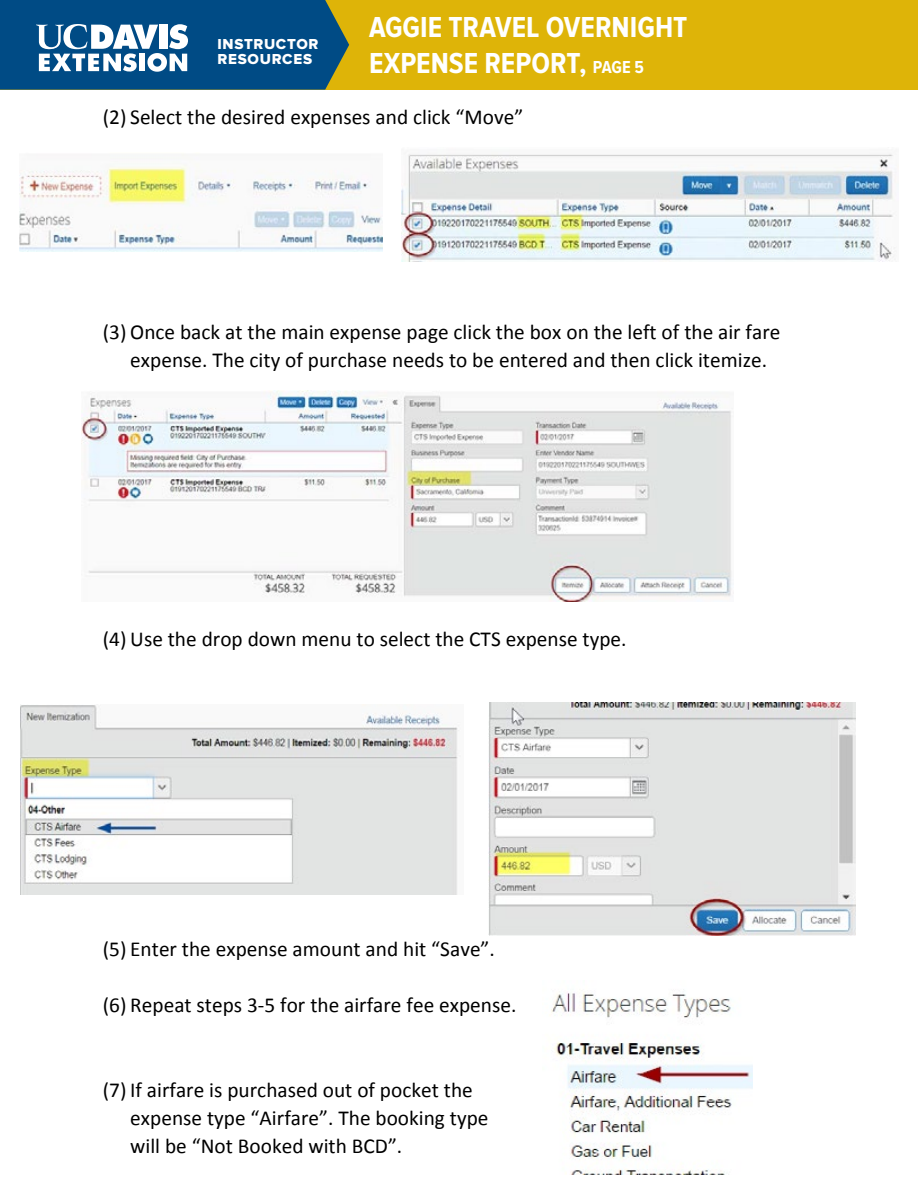
<style>
.page{position:relative;width:918px;height:1188px;background:#fff}
.page>*{position:absolute;margin:0;border:0;box-sizing:border-box;transform-origin:0 0}
.t1{font:700 30px/36px "Proxima Nova Cond";color:#fff}
.t2{font:21.3px/28.2px "Calibri";color:#000}
.t3{font:15px/15px "Proxima Nova Extrabld";letter-spacing:.05em;color:#fff}
.s1{font-size:18px}
</style>
<div class="page">
<div style="left:0;top:0;width:918px;height:90px;background:#deb408"></div>
<svg style="left:0;top:0;width:349px;height:90px;background:#27648e"></svg>
<img style="left:551px;top:989px;width:202px;height:185px">
<img style="left:20px;top:154px;width:363px;height:98px">
<img style="left:401px;top:154px;width:495px;height:108px">
<img style="left:81px;top:391px;width:653px;height:211px">
<img style="left:20px;top:705px;width:439px;height:189px">
<img style="left:488px;top:702px;width:368px;height:234px">
<p class="t3" style="left:217px;top:38px;width:103px">INSTRUCTOR<br>RESOURCES</p>
<h1 class="t1" style="left:369px;top:10px;width:320px">AGGIE TRAVEL OVERNIGHT<br>EXPENSE REPORT, <span class="s1">PAGE 5</span></h1>
<p class="t2" style="left:103px;top:103px;width:422px">(2) Select the desired expenses and click “Move”</p>
<p class="t2" style="left:130px;top:318px;width:652px;text-indent:-28px">(3) Once back at the main expense page click the box on the left of the air fare expense. The city of purchase needs to be entered and then click itemize.</p>
<p class="t2" style="left:103px;top:625px;width:525px">(4) Use the drop down menu to select the CTS expense type.</p>
<p class="t2" style="left:103px;top:935px;width:394px">(5) Enter the expense amount and hit “Save”.</p>
<p class="t2" style="left:103px;top:991px;width:415px">(6) Repeat steps 3‐5 for the airfare fee expense.</p>
<p class="t2" style="left:130px;top:1076px;width:360px;text-indent:-28px">(7) If airfare is purchased out of pocket the expense type “Airfare”. The booking type will be “Not Booked with BCD”.</p>
</div>
